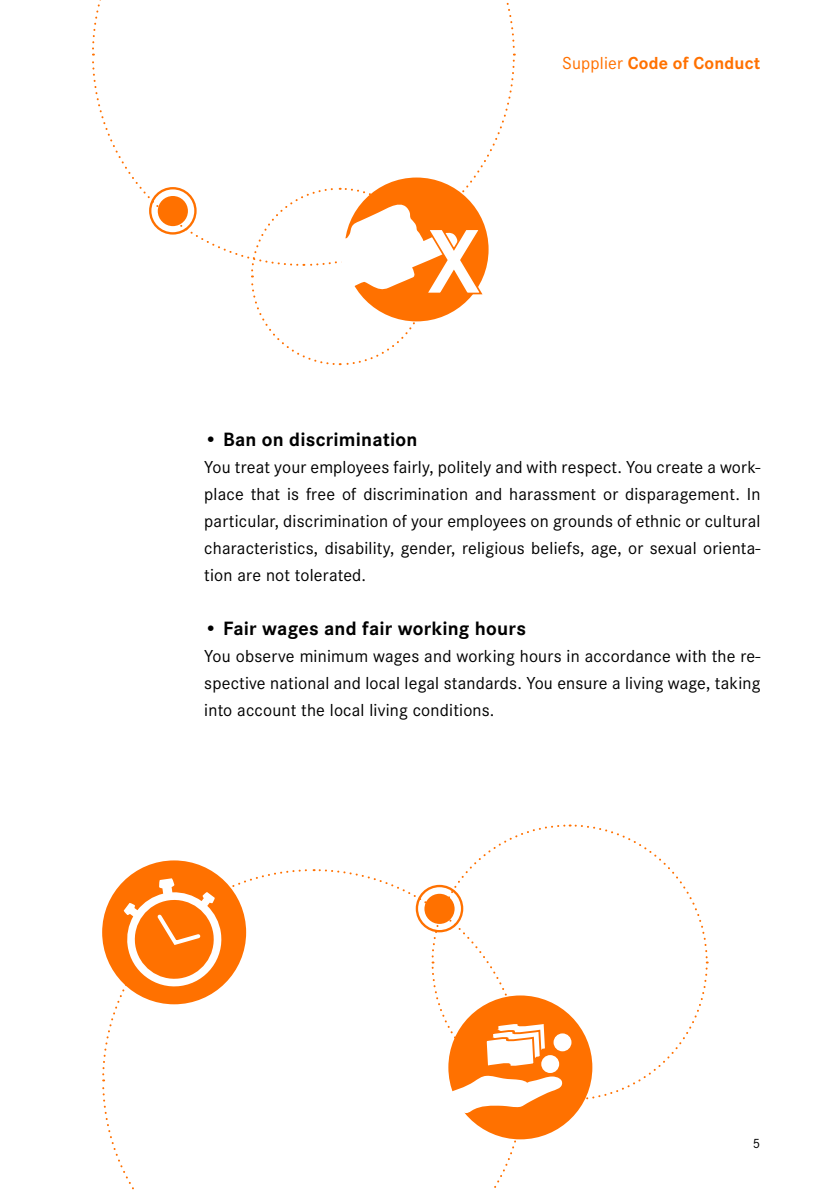
<style>
.page{position:relative;width:840px;height:1191px;background:#fff}
.page>*{position:absolute;margin:0;border:0;box-sizing:border-box;transform-origin:0 0}
.t1{font:700 20px "Corporate STOT";letter-spacing:.01em;color:#000}
.t2{font:18px/27px "Corporate STOT";letter-spacing:.01em;color:#000;text-align:justify}
.t3{font:700 18px "Corporate STOT";letter-spacing:.01em;color:#ff7100}
.t4{font:14px "Corporate STOT";color:#000}
.s1{font-weight:400}
</style>
<div class="page">
<svg style="left:92px;top:61px;width:158px;height:198px"></svg>
<svg style="left:438px;top:59px;width:77px;height:208px"></svg>
<svg style="left:92px;top:0;width:423px;height:56px"></svg>
<div style="left:344px;top:177px;width:144px;height:144px;background:#ff7100;border-radius:50%"></div>
<svg style="left:251px;top:187px;width:232px;height:179px"></svg>
<div style="left:158px;top:196px;width:30px;height:30px;background:#ff7100;border-radius:50%"></div>
<div style="left:149px;top:187px;width:47px;height:48px;border:2px solid #ff7100;border-radius:50%"></div>
<svg style="left:102px;top:824px;width:606px;height:366px"></svg>
<p class="t3" style="left:561px;top:52px;width:199px"><span class="s1">Supplier</span> Code of Conduct</p>
<p class="t1" style="left:204px;top:428px;width:214px">• Ban on discrimination</p>
<p class="t2" style="left:204px;top:454px;width:557px">You treat your employees fairly, politely and with respect. You create a work&shy;place that is free of discrimination and harassment or disparagement. In particular, discrimination of your employees on grounds of ethnic or cultural characteristics, disability, gender, religious beliefs, age, or sexual orienta&shy;tion are not tolerated.</p>
<p class="t1" style="left:204px;top:617px;width:323px">• Fair wages and fair working hours</p>
<p class="t2" style="left:204px;top:643px;width:557px">You observe minimum wages and working hours in accordance with the re&shy;spective national and local legal standards. You ensure a living wage, taking into account the local living conditions.</p>
<p class="t4" style="left:752px;top:1135px;width:9px">5</p>
</div>
